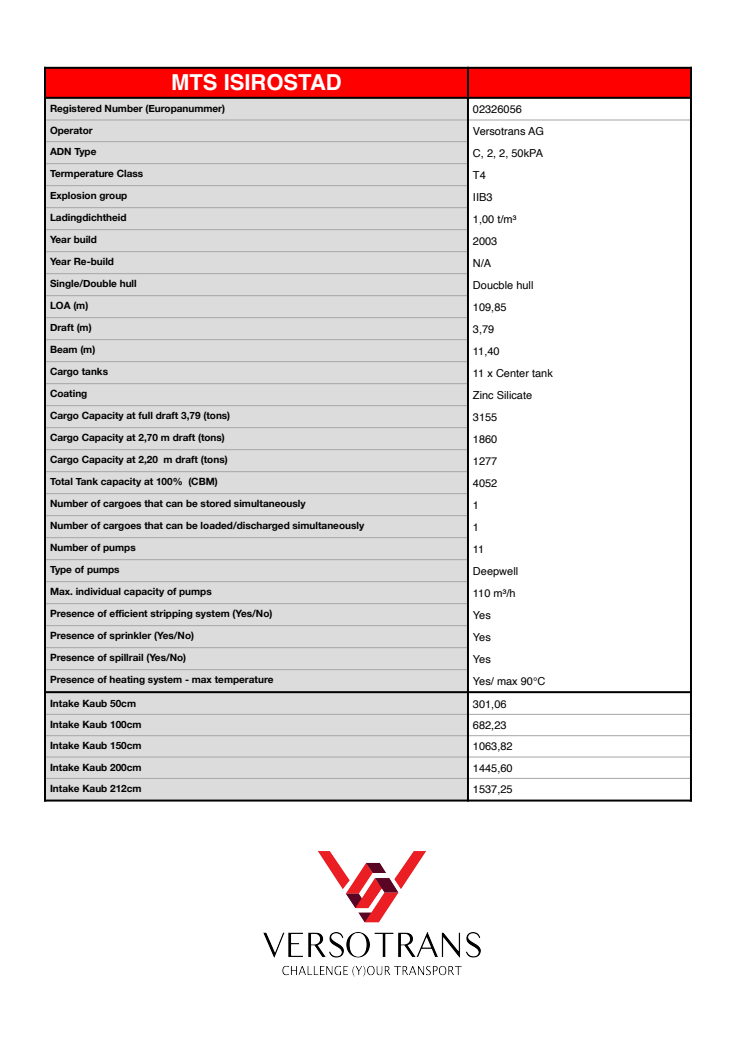
<style>
.page{position:relative;width:744px;height:1053px;background:#fff}
.page>*{position:absolute;margin:0;border:0;box-sizing:border-box;transform-origin:0 0}
.t1{font:700 22px "Helvetica";color:#fff}
.t2{font:11px "Helvetica";color:#000}
.t3{font:700 10px "Helvetica Neue";color:#000}
</style>
<div class="page">
<div style="left:45px;top:68px;width:423px;height:30px;background:#f00"></div>
<div style="left:468px;top:68px;width:223px;height:30px;background:#f00"></div>
<div style="left:45px;top:98px;width:423px;height:22px;background:#dcdcdc"></div>
<div style="left:45px;top:120px;width:423px;height:22px;background:#dcdcdc"></div>
<div style="left:45px;top:142px;width:423px;height:22px;background:#dcdcdc"></div>
<div style="left:45px;top:164px;width:423px;height:22px;background:#dcdcdc"></div>
<div style="left:45px;top:186px;width:423px;height:22px;background:#dcdcdc"></div>
<div style="left:45px;top:208px;width:423px;height:22px;background:#dcdcdc"></div>
<div style="left:45px;top:230px;width:423px;height:22px;background:#dcdcdc"></div>
<div style="left:45px;top:252px;width:423px;height:22px;background:#dcdcdc"></div>
<div style="left:45px;top:274px;width:423px;height:22px;background:#dcdcdc"></div>
<div style="left:45px;top:296px;width:423px;height:22px;background:#dcdcdc"></div>
<div style="left:45px;top:318px;width:423px;height:22px;background:#dcdcdc"></div>
<div style="left:45px;top:340px;width:423px;height:22px;background:#dcdcdc"></div>
<div style="left:45px;top:362px;width:423px;height:22px;background:#dcdcdc"></div>
<div style="left:45px;top:384px;width:423px;height:22px;background:#dcdcdc"></div>
<div style="left:45px;top:406px;width:423px;height:22px;background:#dcdcdc"></div>
<div style="left:45px;top:428px;width:423px;height:22px;background:#dcdcdc"></div>
<div style="left:45px;top:450px;width:423px;height:22px;background:#dcdcdc"></div>
<div style="left:45px;top:472px;width:423px;height:22px;background:#dcdcdc"></div>
<div style="left:45px;top:494px;width:423px;height:22px;background:#dcdcdc"></div>
<div style="left:45px;top:516px;width:423px;height:22px;background:#dcdcdc"></div>
<div style="left:45px;top:538px;width:423px;height:22px;background:#dcdcdc"></div>
<div style="left:45px;top:560px;width:423px;height:22px;background:#dcdcdc"></div>
<div style="left:45px;top:582px;width:423px;height:22px;background:#dcdcdc"></div>
<div style="left:45px;top:604px;width:423px;height:22px;background:#dcdcdc"></div>
<div style="left:45px;top:626px;width:423px;height:22px;background:#dcdcdc"></div>
<div style="left:45px;top:648px;width:423px;height:22px;background:#dcdcdc"></div>
<div style="left:45px;top:670px;width:423px;height:22px;background:#dcdcdc"></div>
<div style="left:45px;top:692px;width:423px;height:22px;background:#dcdcdc"></div>
<div style="left:45px;top:714px;width:423px;height:22px;background:#dcdcdc"></div>
<div style="left:45px;top:736px;width:423px;height:21px;background:#dcdcdc"></div>
<div style="left:45px;top:757px;width:423px;height:21px;background:#dcdcdc"></div>
<div style="left:45px;top:778px;width:423px;height:23px;background:#dcdcdc"></div>
<hr style="left:44px;top:97px;width:648px;height:2px;background:#000">
<hr style="left:44px;top:120px;width:424px;height:1px;background:#a6a6a6">
<hr style="left:468px;top:120px;width:224px;height:1px;background:#a6a6a6">
<hr style="left:44px;top:141px;width:423px;height:1px;background:#a6a6a6">
<hr style="left:44px;top:163px;width:423px;height:1px;background:#a6a6a6">
<hr style="left:44px;top:185px;width:423px;height:1px;background:#a6a6a6">
<hr style="left:44px;top:207px;width:423px;height:1px;background:#a6a6a6">
<hr style="left:44px;top:229px;width:423px;height:1px;background:#a6a6a6">
<hr style="left:44px;top:251px;width:423px;height:1px;background:#a6a6a6">
<hr style="left:44px;top:273px;width:423px;height:1px;background:#a6a6a6">
<hr style="left:44px;top:295px;width:423px;height:1px;background:#a6a6a6">
<hr style="left:44px;top:317px;width:423px;height:1px;background:#a6a6a6">
<hr style="left:44px;top:339px;width:423px;height:1px;background:#a6a6a6">
<hr style="left:44px;top:361px;width:423px;height:1px;background:#a6a6a6">
<hr style="left:44px;top:383px;width:423px;height:1px;background:#a6a6a6">
<hr style="left:44px;top:405px;width:423px;height:1px;background:#a6a6a6">
<hr style="left:44px;top:427px;width:423px;height:1px;background:#a6a6a6">
<hr style="left:44px;top:449px;width:423px;height:1px;background:#a6a6a6">
<hr style="left:44px;top:471px;width:423px;height:1px;background:#a6a6a6">
<hr style="left:44px;top:493px;width:423px;height:1px;background:#a6a6a6">
<hr style="left:44px;top:515px;width:423px;height:1px;background:#a6a6a6">
<hr style="left:44px;top:537px;width:423px;height:1px;background:#a6a6a6">
<hr style="left:44px;top:559px;width:423px;height:1px;background:#a6a6a6">
<hr style="left:44px;top:581px;width:423px;height:1px;background:#a6a6a6">
<hr style="left:44px;top:603px;width:423px;height:1px;background:#a6a6a6">
<hr style="left:44px;top:625px;width:423px;height:1px;background:#a6a6a6">
<hr style="left:44px;top:647px;width:423px;height:1px;background:#a6a6a6">
<hr style="left:44px;top:669px;width:423px;height:1px;background:#a6a6a6">
<hr style="left:44px;top:691px;width:424px;height:2px;background:#000">
<hr style="left:468px;top:691px;width:224px;height:2px;background:#000">
<hr style="left:44px;top:714px;width:424px;height:1px;background:#a6a6a6">
<hr style="left:468px;top:714px;width:224px;height:1px;background:#a6a6a6">
<hr style="left:44px;top:736px;width:424px;height:1px;background:#a6a6a6">
<hr style="left:468px;top:736px;width:224px;height:1px;background:#a6a6a6">
<hr style="left:44px;top:757px;width:424px;height:1px;background:#a6a6a6">
<hr style="left:468px;top:757px;width:224px;height:1px;background:#a6a6a6">
<hr style="left:44px;top:778px;width:424px;height:1px;background:#a6a6a6">
<hr style="left:468px;top:778px;width:224px;height:1px;background:#a6a6a6">
<hr style="left:467px;top:67px;width:2px;height:625px;background:#000">
<hr style="left:467px;top:692px;width:2px;height:110px;background:#000">
<hr style="left:44px;top:67px;width:2px;height:625px;background:#000">
<hr style="left:44px;top:692px;width:2px;height:110px;background:#000">
<hr style="left:690px;top:67px;width:2px;height:735px;background:#000">
<hr style="left:44px;top:67px;width:648px;height:2px;background:#000">
<hr style="left:44px;top:800px;width:424px;height:2px;background:#000">
<hr style="left:468px;top:800px;width:224px;height:2px;background:#000">
<img style="left:263px;top:852px;width:217px;height:125px">
<h1 class="t1" style="left:171px;top:73px;width:172px">MTS ISIROSTAD</h1>
<p class="t3" style="left:50px;top:103px;width:177px">Registered Number (Europanummer)</p>
<p class="t2" style="left:473px;top:105px;width:50px">02326056</p>
<p class="t3" style="left:50px;top:124px;width:44px">Operator</p>
<p class="t2" style="left:473px;top:126px;width:72px">Versotrans AG</p>
<p class="t3" style="left:50px;top:146px;width:48px">ADN Type</p>
<p class="t2" style="left:473px;top:148px;width:72px">C, 2, 2, 50kPA</p>
<p class="t3" style="left:50px;top:168px;width:95px">Termperature Class</p>
<p class="t2" style="left:473px;top:170px;width:14px">T4</p>
<p class="t3" style="left:50px;top:190px;width:79px">Explosion group</p>
<p class="t2" style="left:473px;top:192px;width:21px">IIB3</p>
<p class="t3" style="left:50px;top:212px;width:78px">Ladingdichtheid</p>
<p class="t2" style="left:473px;top:214px;width:45px">1,00 t/m³</p>
<p class="t3" style="left:50px;top:234px;width:49px">Year build</p>
<p class="t2" style="left:473px;top:236px;width:26px">2003</p>
<p class="t3" style="left:50px;top:256px;width:66px">Year Re-build</p>
<p class="t2" style="left:473px;top:258px;width:20px">N/A</p>
<p class="t3" style="left:50px;top:278px;width:88px">Single/Double hull</p>
<p class="t2" style="left:473px;top:280px;width:62px">Doucble hull</p>
<p class="t3" style="left:50px;top:300px;width:40px">LOA (m)</p>
<p class="t2" style="left:473px;top:302px;width:35px">109,85</p>
<p class="t3" style="left:50px;top:322px;width:43px">Draft (m)</p>
<p class="t2" style="left:473px;top:324px;width:23px">3,79</p>
<p class="t3" style="left:50px;top:344px;width:47px">Beam (m)</p>
<p class="t2" style="left:473px;top:346px;width:28px">11,40</p>
<p class="t3" style="left:50px;top:366px;width:60px">Cargo tanks</p>
<p class="t2" style="left:473px;top:368px;width:81px">11 x Center tank</p>
<p class="t3" style="left:50px;top:388px;width:39px">Coating</p>
<p class="t2" style="left:473px;top:390px;width:61px">Zinc Silicate</p>
<p class="t3" style="left:50px;top:410px;width:182px">Cargo Capacity at full draft 3,79 (tons)</p>
<p class="t2" style="left:473px;top:412px;width:26px">3155</p>
<p class="t3" style="left:50px;top:432px;width:176px">Cargo Capacity at 2,70 m draft (tons)</p>
<p class="t2" style="left:473px;top:434px;width:26px">1860</p>
<p class="t3" style="left:50px;top:454px;width:179px">Cargo Capacity at 2,20 m draft (tons)</p>
<p class="t2" style="left:473px;top:456px;width:26px">1277</p>
<p class="t3" style="left:50px;top:476px;width:169px">Total Tank capacity at 100% (CBM)</p>
<p class="t2" style="left:473px;top:478px;width:26px">4052</p>
<p class="t3" style="left:50px;top:498px;width:257px">Number of cargoes that can be stored simultaneously</p>
<p class="t2" style="left:473px;top:500px;width:8px">1</p>
<p class="t3" style="left:50px;top:520px;width:316px">Number of cargoes that can be loaded/discharged simultaneously</p>
<p class="t2" style="left:473px;top:522px;width:8px">1</p>
<p class="t3" style="left:50px;top:542px;width:87px">Number of pumps</p>
<p class="t2" style="left:473px;top:544px;width:13px">11</p>
<p class="t3" style="left:50px;top:564px;width:71px">Type of pumps</p>
<p class="t2" style="left:473px;top:566px;width:47px">Deepwell</p>
<p class="t3" style="left:50px;top:586px;width:163px">Max. individual capacity of pumps</p>
<p class="t2" style="left:473px;top:588px;width:44px">110 m³/h</p>
<p class="t3" style="left:50px;top:608px;width:224px">Presence of efficient stripping system (Yes/No)</p>
<p class="t2" style="left:473px;top:610px;width:19px">Yes</p>
<p class="t3" style="left:50px;top:630px;width:146px">Presence of sprinkler (Yes/No)</p>
<p class="t2" style="left:473px;top:632px;width:19px">Yes</p>
<p class="t3" style="left:50px;top:652px;width:138px">Presence of spillrail (Yes/No)</p>
<p class="t2" style="left:473px;top:654px;width:19px">Yes</p>
<p class="t3" style="left:50px;top:674px;width:225px">Presence of heating system - max temperature</p>
<p class="t2" style="left:473px;top:676px;width:74px">Yes/ max 90°C</p>
<p class="t3" style="left:50px;top:697px;width:88px">Intake Kaub 50cm</p>
<p class="t2" style="left:473px;top:699px;width:35px">301,06</p>
<p class="t3" style="left:50px;top:718px;width:93px">Intake Kaub 100cm</p>
<p class="t2" style="left:473px;top:721px;width:35px">682,23</p>
<p class="t3" style="left:50px;top:740px;width:93px">Intake Kaub 150cm</p>
<p class="t2" style="left:473px;top:742px;width:41px">1063,82</p>
<p class="t3" style="left:50px;top:761px;width:93px">Intake Kaub 200cm</p>
<p class="t2" style="left:473px;top:763px;width:41px">1445,60</p>
<p class="t3" style="left:50px;top:782px;width:93px">Intake Kaub 212cm</p>
<p class="t2" style="left:473px;top:785px;width:41px">1537,25</p>
</div>
